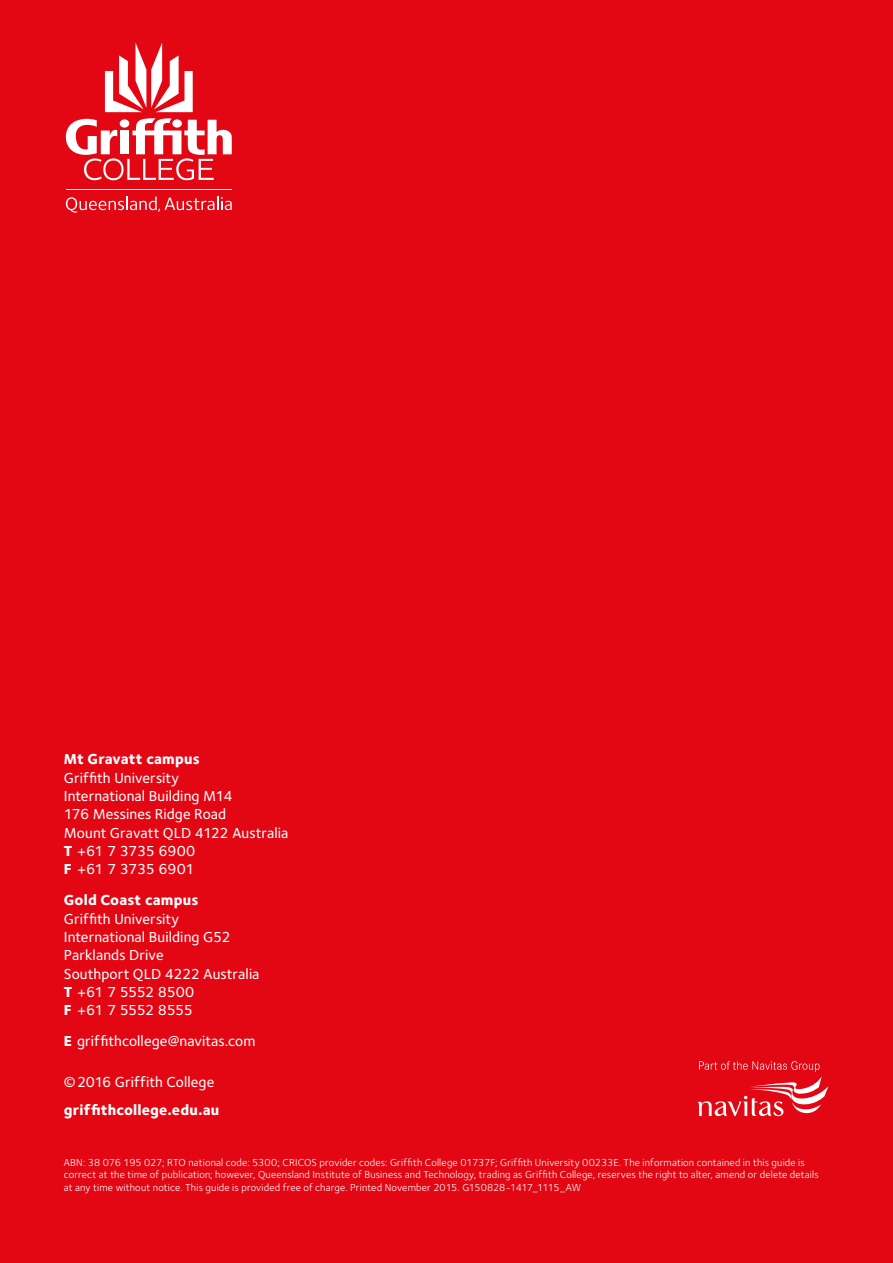
<style>
.page{position:relative;width:893px;height:1263px;background:#e30613}
.page>*{position:absolute;margin:0;border:0;box-sizing:border-box;transform-origin:0 0}
.t1{font:500 15px/18.3px "Foundry Sterling";letter-spacing:.005em;color:#fff}
.t2{font:800 15px "Foundry Sterling";letter-spacing:.01em;color:#fff}
.t3{font:10.5px/12.6px "Foundry Sterling";letter-spacing:.015em;color:#fff}
.s1{font-weight:800}
</style>
<div class="page">
<svg style="left:105px;top:43px;width:88px;height:69px"></svg>
<svg style="left:66px;top:118px;width:166px;height:62px"></svg>
<svg style="left:66px;top:197px;width:166px;height:16px"></svg>
<hr style="left:66px;top:189px;width:166px;height:1px;background:#fff">
<svg style="left:697px;top:1061px;width:131px;height:55px"></svg>
<h1 class="t2" style="left:64px;top:750px;width:138px">Mt Gravatt campus</h1>
<h1 class="t1" style="left:64px;top:768px;width:226px">Griffith University<br>International Building M14<br>176 Messines Ridge Road<br>Mount Gravatt QLD 4122 Australia<br><span class="s1">T</span> +61 7 3735 6900<br><span class="s1">F</span> +61 7 3735 6901</h1>
<h1 class="t2" style="left:64px;top:891px;width:136px">Gold Coast campus</h1>
<h1 class="t1" style="left:64px;top:909px;width:197px">Griffith University<br>International Building G52<br>Parklands Drive<br>Southport QLD 4222 Australia<br><span class="s1">T</span> +61 7 5552 8500<br><span class="s1">F</span> +61 7 5552 8555</h1>
<h1 class="t1" style="left:64px;top:1032px;width:193px"><span class="s1">E</span> griffithcollege@navitas.com</h1>
<h1 class="t1" style="left:64px;top:1072px;width:152px">©2016 Griffith College</h1>
<h1 class="t2" style="left:64px;top:1100px;width:157px">griffithcollege.edu.au</h1>
<p class="t3" style="left:64px;top:1155px;width:756px">ABN: 38 076 195 027; RTO national code: 5300; CRICOS provider codes: Griffith College 01737F; Griffith University 00233E. The information contained in this guide is correct at the time of publication; however, Queensland Institute of Business and Technology, trading as Griffith College, reserves the right to alter, amend or delete details at any time without notice. This guide is provided free of charge. Printed November 2015. G150828-1417_1115_AW</p>
</div>
